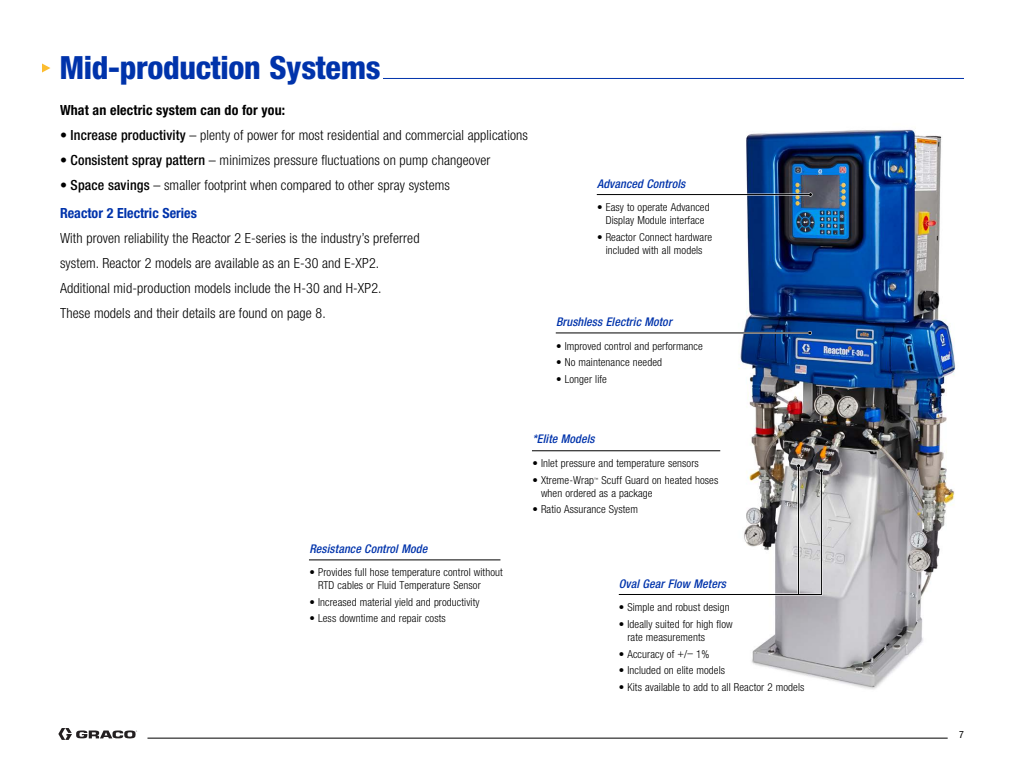
<style>
.page{position:relative;width:1024px;height:768px;background:#fff}
.page>*{position:absolute;margin:0;border:0;box-sizing:border-box;transform-origin:0 0}
.t1{font:800 condensed 32px "Helvetica Neue LT Std";letter-spacing:-.01em;color:#0033ab}
.t2{font:300 condensed 14px/25px "Helvetica Neue LT Std";letter-spacing:.01em;color:#000}
.t3{font:700 condensed 14px "Helvetica Neue LT Std";letter-spacing:.01em;color:#000}
.t4{font:italic 500 condensed 12px "Helvetica Neue LT Std";letter-spacing:.01em;color:#0033ab}
.t5{font:300 condensed 11px/13px "Helvetica Neue LT Std";letter-spacing:.01em;color:#000}
.t6{font:condensed 10px "Helvetica Neue LT Std";color:#000}
.t7{font:300 condensed 4.4px "Helvetica Neue LT Std";color:#000}
.s1{font-weight:500}
.s2{font-weight:700;color:#0033ab}
</style>
<div class="page">
<img style="left:694px;top:129px;width:261px;height:609px">
<hr style="left:383px;top:78px;width:581px;height:1px;background:#0033ab">
<svg style="left:42px;top:63px;width:8px;height:10px"></svg>
<hr style="left:597px;top:194px;width:214px;height:2px;background:#fff">
<hr style="left:556px;top:332px;width:254px;height:2px;background:#fff">
<svg style="left:809px;top:193px;width:4px;height:4px"></svg>
<svg style="left:808px;top:331px;width:4px;height:4px"></svg>
<hr style="left:597px;top:194px;width:214px;height:1px;background:#000">
<hr style="left:556px;top:333px;width:254px;height:1px;background:#000">
<svg style="left:618px;top:464px;width:205px;height:132px"></svg>
<hr style="left:532px;top:450px;width:188px;height:1px;background:#000">
<hr style="left:309px;top:560px;width:191px;height:1px;background:#000">
<svg style="left:58px;top:728px;width:79px;height:12px"></svg>
<hr style="left:147px;top:738px;width:801px;height:1px;background:#000">
<h1 class="t1" style="left:59px;top:48px;width:323px">Mid-production Systems</h1>
<p class="t3" style="left:60px;top:102px;width:227px">What an electric system can do for you:</p>
<p class="t2" style="left:60px;top:122px;width:470px">• <span class="s1">Increase productivity</span> – plenty of power for most residential and commercial applications</p>
<p class="t2" style="left:60px;top:147px;width:432px">• <span class="s1">Consistent spray pattern</span> – minimizes pressure fluctuations on pump changeover</p>
<p class="t2" style="left:60px;top:171px;width:392px;line-height:28px">• <span class="s1">Space savings</span> – smaller footprint when compared to other spray systems<br><span class="s2">Reactor 2 Electric Series</span></p>
<p class="t2" style="left:60px;top:225px;width:361px">With proven reliability the Reactor 2 E-series is the industry’s preferred system. Reactor 2 models are available as an E-30 and E-XP2.<br>Additional mid-production models include the H-30 and H-XP2.<br>These models and their details are found on page 8.</p>
<p class="t4" style="left:597px;top:176px;width:90px">Advanced Controls</p>
<p class="t5" style="left:597px;top:201px;width:114px;text-align:center">• Easy to operate Advanced<br>Display Module interface</p>
<p class="t5" style="left:597px;top:230px;width:117px;text-align:center">• Reactor Connect hardware included with all models</p>
<p class="t4" style="left:556px;top:314px;width:117px">Brushless Electric Motor</p>
<p class="t5" style="left:556px;top:339px;width:148px">• Improved control and performance</p>
<p class="t5" style="left:556px;top:356px;width:108px">• No maintenance needed</p>
<p class="t5" style="left:556px;top:372px;width:52px">• Longer life</p>
<p class="t4" style="left:309px;top:541px;width:119px">Resistance Control Mode</p>
<p class="t5" style="left:318px;top:566px;width:186px;text-indent:-9px">• Provides full hose temperature control without<br>RTD cables or Fluid Temperature Sensor</p>
<p class="t5" style="left:309px;top:595px;width:172px">• Increased material yield and productivity</p>
<p class="t5" style="left:309px;top:612px;width:138px">• Less downtime and repair costs</p>
<p class="t4" style="left:532px;top:432px;width:64px">*Elite Models</p>
<p class="t5" style="left:532px;top:456px;width:168px">• Inlet pressure and temperature sensors</p>
<p class="t5" style="left:532px;top:473px;width:63px">• Xtreme-Wrap</p>
<p class="t7" style="left:594px;top:477px;width:6px">™</p>
<p class="t5" style="left:541px;top:473px;width:179px;text-indent:61px">Scuff Guard on heated hoses when ordered as a package</p>
<p class="t5" style="left:532px;top:503px;width:107px">• Ratio Assurance System</p>
<p class="t4" style="left:619px;top:576px;width:109px">Oval Gear Flow Meters</p>
<p class="t5" style="left:619px;top:601px;width:112px">• Simple and robust design</p>
<p class="t5" style="left:627px;top:618px;width:107px;text-indent:-9px">• Ideally suited for high flow rate measurements</p>
<p class="t5" style="left:619px;top:647px;width:92px">• Accuracy of +/– 1%</p>
<p class="t5" style="left:619px;top:664px;width:108px">• Included on elite models</p>
<p class="t5" style="left:619px;top:680px;width:187px">• Kits available to add to all Reactor 2 models</p>
<p class="t6" style="left:959px;top:729px;width:6px">7</p>
</div>
